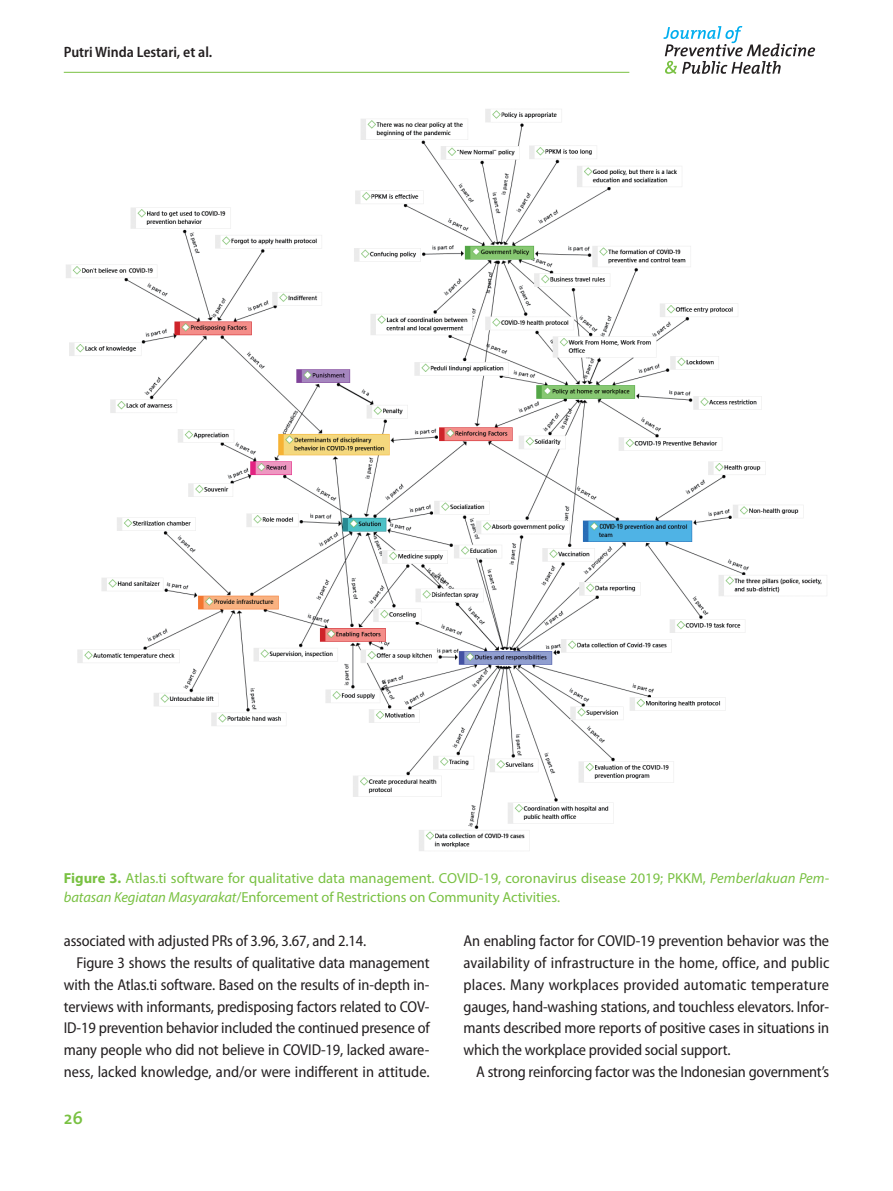
<style>
.page{position:relative;width:893px;height:1191px;background:#fff}
.page>*{position:absolute;margin:0;border:0;box-sizing:border-box;transform-origin:0 0}
.t1{font:600 18px "The Mix";color:#79c142}
.jpmph_본문{font:semi-condensed 15.75px/21.8px "Myriad Pro";letter-spacing:-.01em;color:#231f20;text-align:justify}
.t2{font:600 semi-condensed 15px "Myriad Pro";color:#231f20}
.jpmph_표그림캡션{font:14.55px/18.8px "Myriad Pro";letter-spacing:.005em;color:#79c142}
.s1{font-weight:700}
.s2{font-style:italic}
</style>
<div class="page">
<hr style="left:64px;top:72px;width:565px;height:1px;background:#79c142">
<svg style="left:663px;top:26px;width:152px;height:48px"></svg>
<img style="left:66px;top:109px;width:761px;height:742px">
<p class="t2" style="left:64px;top:43px;width:150px">Putri Winda Lestari, et al.</p>
<p class="jpmph_표그림캡션" style="left:64px;top:868px;width:767px"><span class="s1">Figure 3.</span> Atlas.ti software for qualitative data management. COVID-19, coronavirus disease 2019; PKKM, <span class="s2">Pemberlakuan Pem&shy;batasan Kegiatan Masyarakat</span>/Enforcement of Restrictions on Community Activities.</p>
<p class="jpmph_본문" style="left:64px;top:930px;width:304px">associated with adjusted PRs of 3.96, 3.67, and 2.14.</p>
<p class="jpmph_본문" style="left:64px;top:952px;width:367px;text-indent:13px">Figure 3 shows the results of qualitative data management with the Atlas.ti software. Based on the results of in-depth in&shy;terviews with informants, predisposing factors related to COV-ID-19 prevention behavior included the continued presence of many people who did not believe in COVID-19, lacked aware&shy;ness, lacked knowledge, and/or were indifferent in attitude.</p>
<p class="t1" style="left:64px;top:1103px;width:21px">26</p>
<p class="jpmph_본문" style="left:463px;top:930px;width:367px">An enabling factor for COVID-19 prevention behavior was the availability of infrastructure in the home, office, and public places. Many workplaces provided automatic temperature gauges, hand-washing stations, and touchless elevators. Infor&shy;mants described more reports of positive cases in situations in which the workplace provided social support.</p>
<p class="jpmph_본문" style="left:476px;top:1061px;width:355px">A strong reinforcing factor was the Indonesian government’s</p>
</div>
